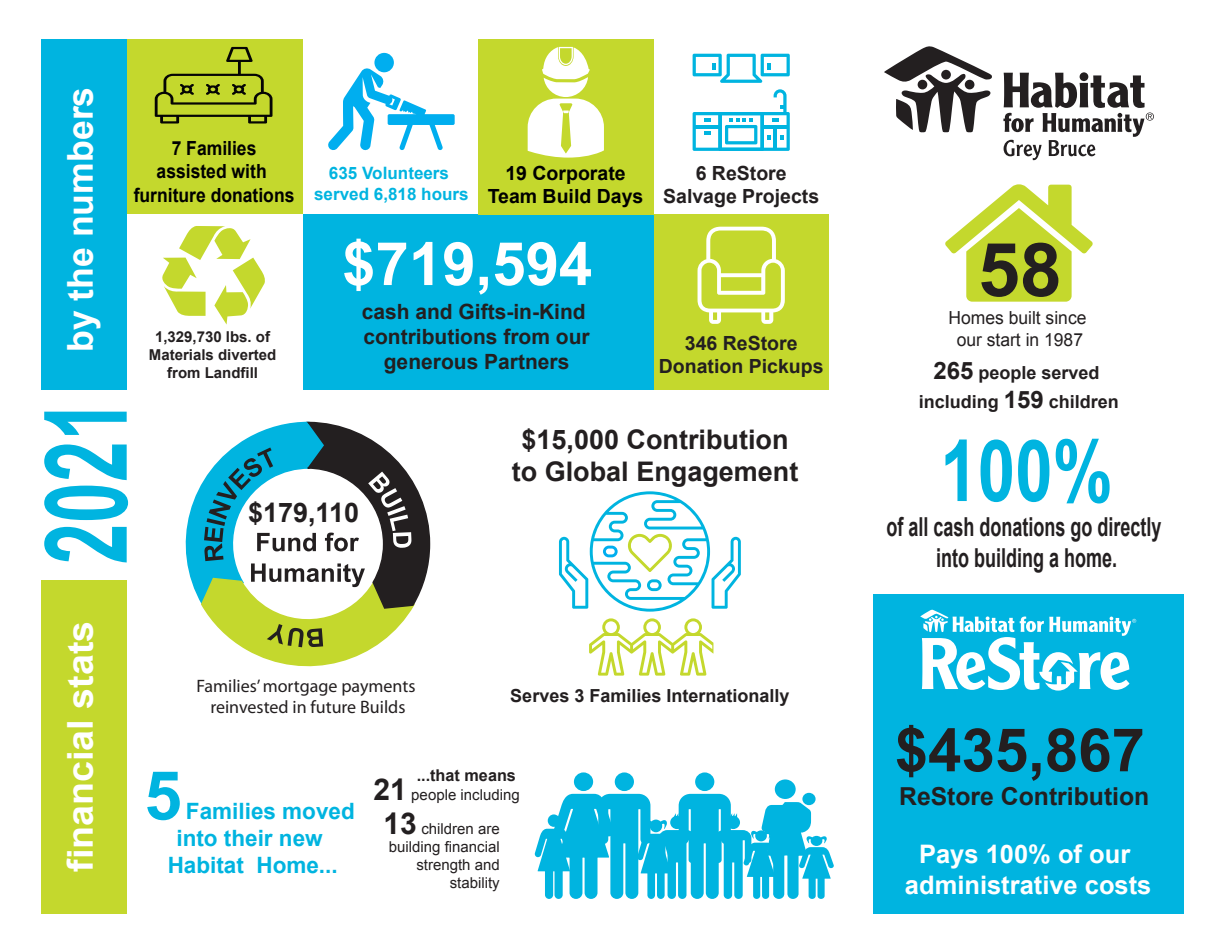
<style>
.page{position:relative;width:1215px;height:945px;background:#fff}
.page>*{position:absolute;margin:0;border:0;box-sizing:border-box;transform-origin:0 0}
.t1{font:700 114.75px "Arial";color:#00b4e0;scale:.65 1}
.t2{font:700 85.65px "Arial";color:#00b4e0;scale:.79 1}
.t3{font:700 74.25px "Arial";color:#231f20}
.t4{font:700 67.5px "Arial";color:#00b4e0}
.t5{font:700 60px "Arial";color:#231f20}
.t6{font:700 60px "Arial";color:#fff}
.t7{font:700 35.7px "Arial";color:#fff;scale:1.06 1}
.t8{font:700 35.7px "Arial";color:#fff}
.t9{font:700 27px/32.4px "Arial";color:#231f20;text-align:center}
.t10{font:700 26.1px/31.3px "Arial";color:#231f20;text-align:center;scale:.69 1}
.t11{font:700 25.5px/30.6px "Arial";color:#fff;text-align:center}
.t12{font:700 24.75px "Arial";color:#231f20}
.t13{font:700 22.5px "Arial";color:#00b4e0}
.t14{font:700 21px/25.2px "Arial";color:#231f20;text-align:center}
.t15{font:700 19.5px/23.4px "Arial";color:#231f20;text-align:center}
.t16{font:700 19.5px/23.4px "Arial";color:#000;text-align:center;scale:.9 1}
.t17{font:700 19.5px/23.4px "Arial";color:#000;text-align:center}
.t18{font:700 18px/28.8px "Arial";color:#231f20;text-align:center}
.t19{font:18px/21.6px "Myriad Pro";color:#231f20;text-align:center}
.t20{font:18px/21.6px "Arial";color:#231f20;text-align:center}
.t21{font:700 17.1px/20.4px "Arial";color:#00b4e0;text-align:center}
.t22{font:700 16.2px "Arial";color:#231f20}
.t23{font:15px/18px "Arial";color:#231f20;text-align:right}
.t24{font:700 15px/18px "Arial";color:#231f20;text-align:center}
.s1{font-weight:700;font-size:30px}
.s2{font-size:24px}
</style>
<div class="page">
<div style="left:653px;top:215px;width:176px;height:175px;background:#c4d82d"></div>
<svg style="left:559px;top:491px;width:182px;height:121px"></svg>
<div style="left:873px;top:594px;width:311px;height:319px;background:#00b4e0"></div>
<div style="left:302px;top:215px;width:352px;height:175px;background:#00b4e0"></div>
<div style="left:478px;top:39px;width:175px;height:176px;background:#c4d82d"></div>
<svg style="left:528px;top:47px;width:76px;height:111px"></svg>
<div style="left:127px;top:39px;width:175px;height:176px;background:#c4d82d"></div>
<svg style="left:162px;top:226px;width:103px;height:99px"></svg>
<div style="left:42px;top:39px;width:85px;height:351px;background:#00b4e0"></div>
<div style="left:42px;top:580px;width:85px;height:333px;background:#c4d82d"></div>
<svg style="left:920px;top:609px;width:216px;height:82px"></svg>
<svg style="left:884px;top:46px;width:108px;height:87px"></svg>
<svg style="left:1003px;top:72px;width:151px;height:88px"></svg>
<svg style="left:945px;top:184px;width:148px;height:118px"></svg>
<div style="left:374px;top:53px;width:20px;height:19px;background:#00aeef;border-radius:50%"></div>
<svg style="left:328px;top:67px;width:127px;height:84px"></svg>
<svg style="left:693px;top:89px;width:97px;height:62px"></svg>
<svg style="left:693px;top:54px;width:97px;height:29px"></svg>
<svg style="left:698px;top:227px;width:87px;height:97px"></svg>
<svg style="left:589px;top:618px;width:124px;height:58px"></svg>
<svg style="left:185px;top:421px;width:246px;height:246px"></svg>
<div style="left:775px;top:779px;width:21px;height:20px;background:#00b4e0;border-radius:50%"></div>
<div style="left:615px;top:772px;width:19px;height:19px;background:#00b4e0;border-radius:50%"></div>
<div style="left:574px;top:772px;width:19px;height:19px;background:#00b4e0;border-radius:50%"></div>
<div style="left:695px;top:772px;width:19px;height:19px;background:#00b4e0;border-radius:50%"></div>
<svg style="left:534px;top:794px;width:300px;height:105px"></svg>
<svg style="left:155px;top:47px;width:118px;height:77px"></svg>
<h3 class="t8" style="left:57px;top:352px;width:267px;rotate:-90deg">by the numbers</h3>
<h3 class="t16" style="left:134px;top:137px;width:180px">7 Families<br>assisted with furniture donations</h3>
<p class="t24" style="left:149px;top:329px;width:129px">1,329,730 lbs. of<br>Materials diverted from Landfill</p>
<p class="t21" style="left:314px;top:163px;width:156px">635 Volunteers served 6,818 hours</p>
<h3 class="t17" style="left:488px;top:162px;width:157px">19 Corporate<br>Team Build Days</h3>
<h3 class="t6" style="left:342px;top:224px;width:252px">$719,594</h3>
<h3 class="t14" style="left:362px;top:300px;width:230px">cash and Gifts-in-Kind contributions from our generous Partners</h3>
<h3 class="t15" style="left:663px;top:162px;width:158px">6 ReStore<br>Salvage Projects</h3>
<h3 class="t15" style="left:659px;top:332px;width:166px">346 ReStore<br>Donation Pickups</h3>
<h1 class="t1" style="left:10px;top:564px;width:255px;rotate:-90deg">2021</h1>
<h3 class="t9" style="left:248px;top:497px;width:113px">$179,110</h3>
<h3 class="t9" style="left:512px;top:424px;width:288px">$15,000 Contribution to Global Engagement</h3>
<h3 class="t7" style="left:57px;top:872px;width:238px;rotate:-90deg">financial stats</h3>
<p class="t19" style="left:197px;top:674px;width:221px">Families’ mortgage payments reinvested in future Builds</p>
<p class="t18" style="left:510px;top:682px;width:281px">Serves 3 Families Internationally</p>
<h3 class="t4" style="left:144px;top:751px;width:39px">5</h3>
<h3 class="t13" style="left:186px;top:797px;width:170px">Families moved</h3>
<h3 class="t13" style="left:176px;top:824px;width:148px">into their new</h3>
<h3 class="t13" style="left:168px;top:851px;width:172px">Habitat Home...</h3>
<p class="t22" style="left:417px;top:764px;width:101px">...that means</p>
<p class="t23" style="left:373px;top:786px;width:148px"><span class="s1">21</span> people including</p>
<p class="t23" style="left:383px;top:820px;width:118px"><span class="s1">13</span> children are building financial strength and stability</p>
<h3 class="t3" style="left:978px;top:220px;width:85px">58</h3>
<p class="t20" style="left:948px;top:307px;width:140px">Homes built since our start in 1987</p>
<p class="t18" style="left:919px;top:359px;width:202px"><span class="s2">265</span> people served including <span class="s2">159</span> children</p>
<h2 class="t2" style="left:940px;top:414px;width:220px">100%</h2>
<h3 class="t10" style="left:886px;top:512px;width:400px">of all cash donations go directly into building a home.</h3>
<h3 class="t5" style="left:895px;top:710px;width:252px">$435,867</h3>
<h3 class="t12" style="left:899px;top:780px;width:252px">ReStore Contribution</h3>
<h3 class="t11" style="left:905px;top:840px;width:248px">Pays 100% of our administrative costs</h3>
</div>
